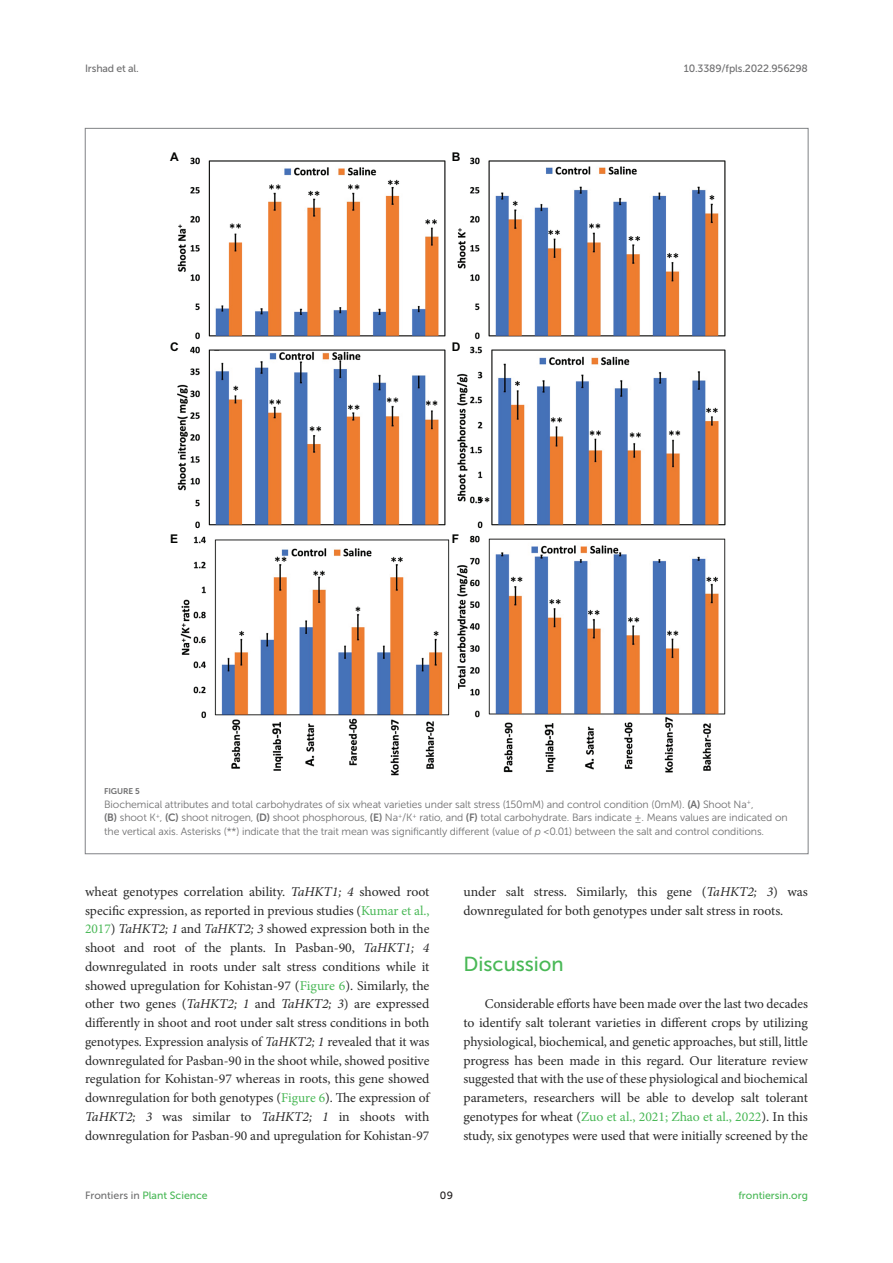
<style>
.page{position:relative;width:893px;height:1263px;background:#fff}
.page>*{position:absolute;margin:0;border:0;box-sizing:border-box;transform-origin:0 0}
.HEAD_1{font:20.25px "Museo Sans 500";color:#49b856}
.TEXT_FLUSH{font:13.5px/18.8px "Minion Pro";letter-spacing:-.005em;color:#292929;text-align:justify}
.t1{font:700 12px "Arial";color:#040503}
.FIG_LEG{font:10.5px/13.5px "Museo Sans 300";letter-spacing:-.01em;color:#6f6f70}
.t2{font:10.5px "Museo Sans 500";color:#49b856}
.t3{font:10.5px "Museo Sans 500";letter-spacing:-.015em;color:#6f6f70}
.t4{font:10.5px "Museo Sans 500";color:#231f20}
.FIG_HD{font:8.25px "Museo Sans 700";letter-spacing:-.01em;color:#6f6f70}
.s1{font-family:"Museo Sans 700"}
.s2{font-style:italic}
.s3{color:#49b856}
.s4{color:#6f6f70}
</style>
<div class="page">
<img style="left:177px;top:157px;width:549px;height:618px">
<p class="t3" style="left:85px;top:63px;width:55px">Irshad et al.</p>
<p class="t3" style="left:684px;top:63px;width:126px">10.3389/fpls.2022.956298</p>
<p class="t1" style="left:170px;top:148px;width:10px">A</p>
<p class="t1" style="left:452px;top:148px;width:10px">B</p>
<p class="t1" style="left:170px;top:339px;width:10px">C</p>
<p class="t1" style="left:452px;top:339px;width:10px">D</p>
<p class="t1" style="left:170px;top:530px;width:10px">E</p>
<p class="t1" style="left:452px;top:530px;width:9px">F</p>
<p class="FIG_HD" style="left:104px;top:787px;width:37px">FIGURE 5</p>
<p class="FIG_LEG" style="left:104px;top:797px;width:685px">Biochemical attributes and total carbohydrates of six wheat varieties under salt stress (150 mM) and control condition (0 mM). <span class="s1">(A)</span> Shoot Na<sup>+</sup>,<br><span class="s1">(B)</span> shoot K<sup>+</sup>, <span class="s1">(C)</span> shoot nitrogen, <span class="s1">(D)</span> shoot phosphorous, <span class="s1">(E)</span> Na<sup>+</sup>/K<sup>+</sup> ratio, and <span class="s1">(F)</span> total carbohydrate. Bars indicate ±. Means values are indicated on the vertical axis. Asterisks (**) indicate that the trait mean was significantly different (value of <span class="s2">p</span> &lt; 0.01) between the salt and control conditions.</p>
<p class="TEXT_FLUSH" style="left:85px;top:882px;width:346px">wheat genotypes correlation ability. <span class="s2">TaHKT1; 4</span> showed root specific expression, as reported in previous studies (<span class="s3">Kumar et al., 2017</span>) <span class="s2">TaHKT2; 1</span> and <span class="s2">TaHKT2; 3</span> showed expression both in the shoot and root of the plants. In Pasban-90, <span class="s2">TaHKT1; 4 </span>downregulated in roots under salt stress conditions while it showed upregulation for Kohistan-97 (<span class="s3">Figure 6</span>). Similarly, the other two genes (<span class="s2">TaHKT2; 1</span> and <span class="s2">TaHKT2; 3</span>) are expressed differently in shoot and root under salt stress conditions in both genotypes. Expression analysis of <span class="s2">TaHKT2; 1</span> revealed that it was downregulated for Pasban-90 in the shoot while, showed positive regulation for Kohistan-97 whereas in roots, this gene showed downregulation for both genotypes (<span class="s3">Figure 6</span>). The expression of <span class="s2">TaHKT2; 3</span> was similar to <span class="s2">TaHKT2; 1</span> in shoots with downregulation for Pasban-90 and upregulation for Kohistan-97</p>
<p class="TEXT_FLUSH" style="left:463px;top:882px;width:346px">under salt stress. Similarly, this gene (<span class="s2">TaHKT2; 3</span>) was downregulated for both genotypes under salt stress in roots.</p>
<p class="HEAD_1" style="left:463px;top:953px;width:102px">Discussion</p>
<p class="TEXT_FLUSH" style="left:463px;top:995px;width:346px;text-indent:21px">Considerable efforts have been made over the last two decades to identify salt tolerant varieties in different crops by utilizing physiological, biochemical, and genetic approaches, but still, little progress has been made in this regard. Our literature review suggested that with the use of these physiological and biochemical parameters, researchers will be able to develop salt tolerant genotypes for wheat (<span class="s3">Zuo et al., 2021; Zhao et al., 2022</span>). In this study, six genotypes were used that were initially screened by the</p>
<p class="t2" style="left:85px;top:1190px;width:124px"><span class="s4">Frontiers in</span> Plant Science</p>
<p class="t4" style="left:440px;top:1190px;width:15px">09</p>
<p class="t2" style="left:738px;top:1190px;width:71px">frontiersin.org</p>
</div>
